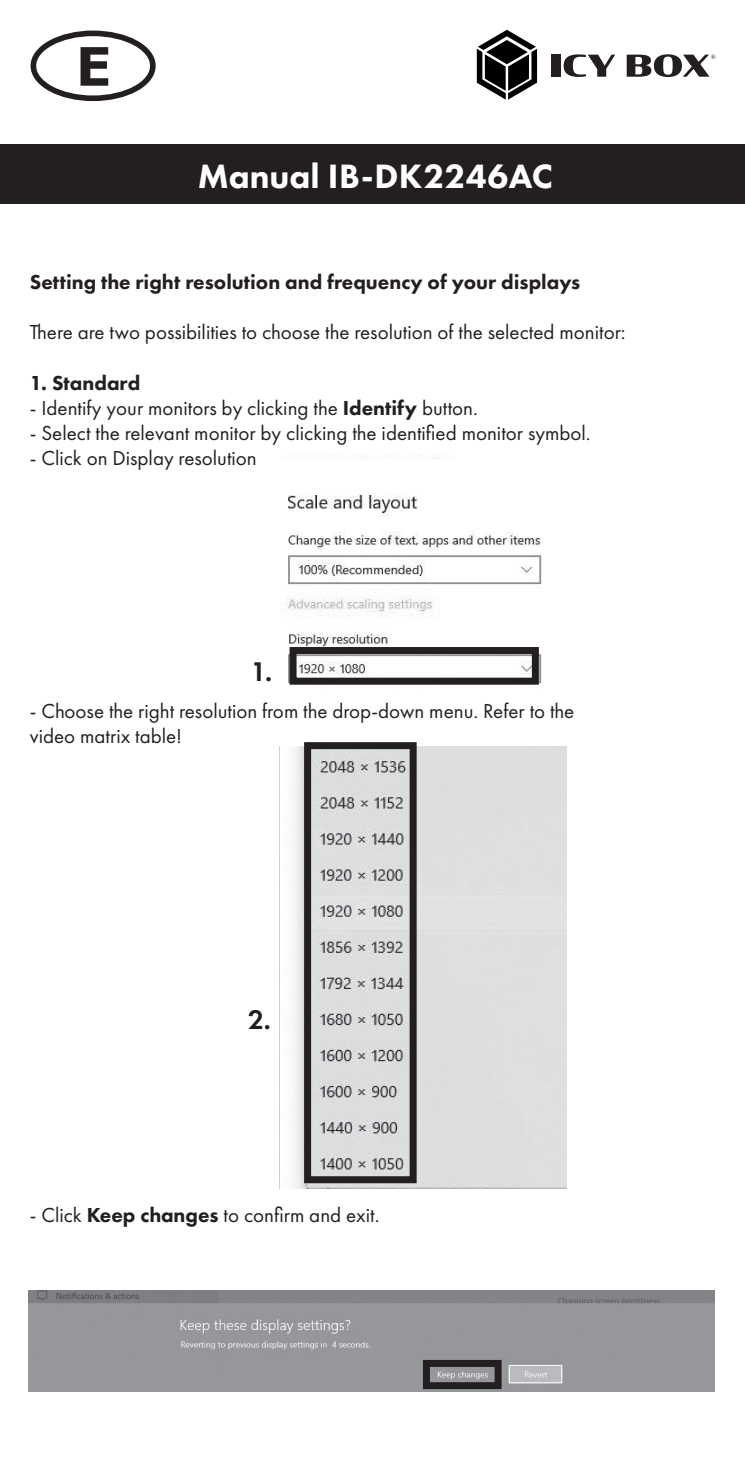
<style>
.page{position:relative;width:745px;height:1469px;background:#fff}
.page>*{position:absolute;margin:0;border:0;box-sizing:border-box;transform-origin:0 0}
.t1{font:800 35px "Futura PT";color:#fff}
.t2{font:600 28px "Futura PT";color:#231f20}
.t3{font:21px/25.2px "Futura PT";color:#231f20}
.t4{font:800 21px "Futura PT";color:#231f20}
.s1{font-weight:800}
</style>
<div class="page">
<div style="left:0;top:144px;width:744px;height:60px;background:#231f20"></div>
<div style="left:551px;top:55px;width:9px;height:22px;background:#231f20"></div>
<svg style="left:563px;top:54px;width:51px;height:23px"></svg>
<svg style="left:626px;top:54px;width:89px;height:23px"></svg>
<svg style="left:476px;top:30px;width:60px;height:70px"></svg>
<img style="left:288px;top:458px;width:254px;height:227px">
<img style="left:279px;top:747px;width:287px;height:440px">
<div style="left:30px;top:30px;width:126px;height:72px;border:5px solid #fff;border-radius:50%"></div>
<div style="left:31px;top:31px;width:124px;height:70px;border:6px solid #231f20;border-radius:50%"></div>
<svg style="left:80px;top:47px;width:28px;height:39px"></svg>
<div style="left:289px;top:647px;width:249px;height:37px;border:7px solid #231f20"></div>
<div style="left:304px;top:742px;width:112px;height:441px;border:7px solid #231f20"></div>
<img style="left:29px;top:1290px;width:684px;height:101px">
<div style="left:422px;top:1359px;width:79px;height:30px;border:7px solid #231f20"></div>
<h1 class="t1" style="left:197px;top:154px;width:356px">Manual IB-DK2246AC</h1>
<p class="t4" style="left:30px;top:269px;width:551px">Setting the right resolution and frequency of your displays</p>
<p class="t3" style="left:30px;top:320px;width:597px">There are two possibilities to choose the resolution of the selected monitor:</p>
<p class="t4" style="left:30px;top:370px;width:112px">1. Standard</p>
<p class="t3" style="left:30px;top:395px;width:449px">- Identify your monitors by clicking the <span class="s1">Identify</span> button.</p>
<p class="t3" style="left:30px;top:420px;width:562px">- Select the relevant monitor by clicking the identified monitor symbol.</p>
<p class="t3" style="left:30px;top:446px;width:228px">- Click on Display resolution</p>
<h2 class="t2" style="left:251px;top:653px;width:23px">1.</h2>
<p class="t3" style="left:30px;top:698px;width:545px">- Choose the right resolution from the drop-down menu. Refer to the video matrix table!</p>
<h2 class="t2" style="left:248px;top:1002px;width:24px">2.</h2>
<p class="t3" style="left:30px;top:1202px;width:351px">- Click <span class="s1">Keep changes</span> to confirm and exit.</p>
</div>
